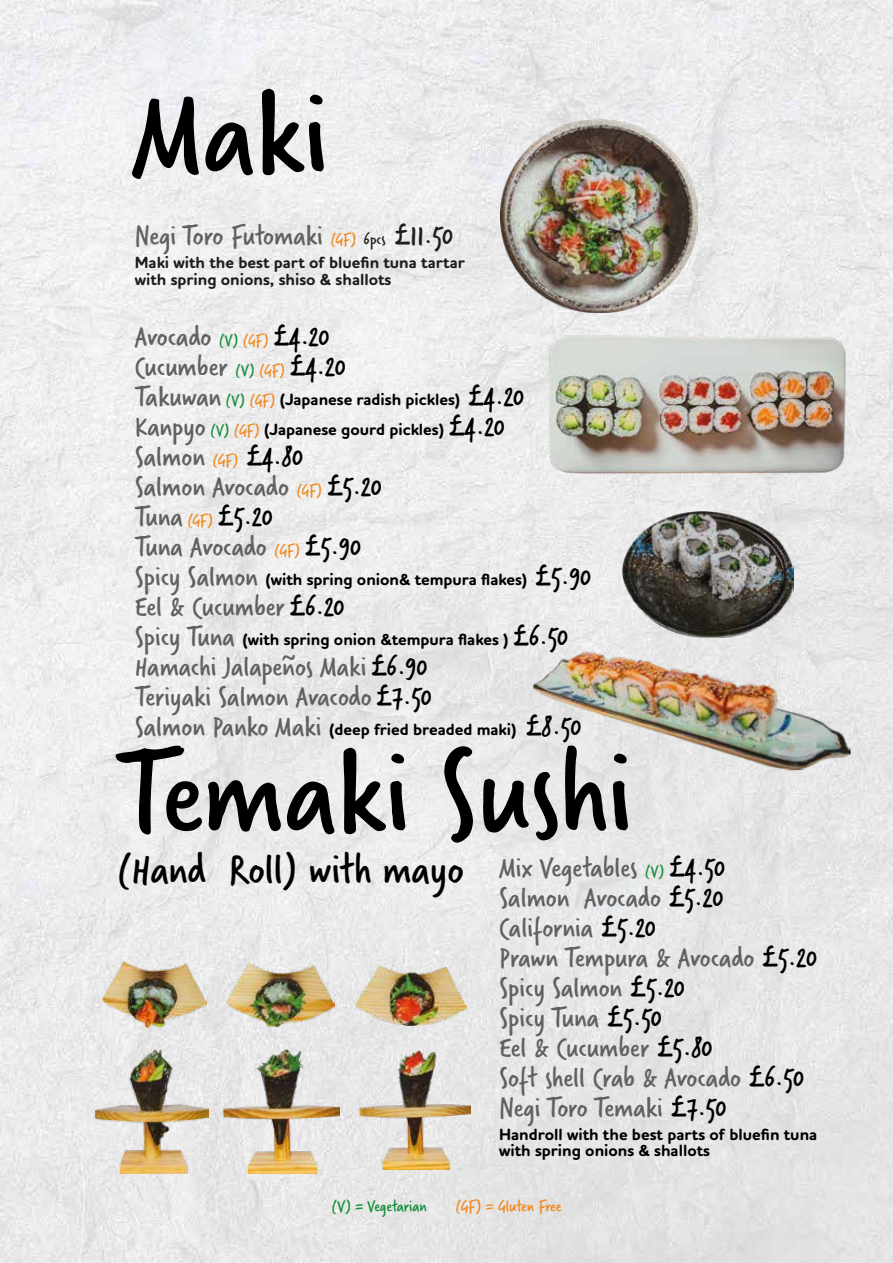
<style>
.page{position:relative;width:893px;height:1263px;background:#fff}
.page>*{position:absolute;margin:0;border:0;box-sizing:border-box;transform-origin:0 0}
.t1{font:127.2px "Verveine";color:#000}
.t2{font:45px "Verveine";color:#000}
.t3{font:30px/30px "Verveine";color:#616160}
.t4{font:17.25px "Verveine";color:#f1881b}
.t5{font:17.25px "Verveine";color:#118d38}
.t6{font:700 16.5px/16.5px "Houschka Rounded";color:#000}
.t7{font:700 16.5px/16.5px "Houschka Rounded";color:#1d1d1b}
.s1{font-size:17.25px;color:#f1881d}
.s2{font-size:17.25px;color:#1d1d1b}
.s3{color:#1d1d1b}
.s4{font-size:17.25px;color:#118d38}
.s5{color:#000}
.s6{font-family:"Verveine";font-weight:400;font-size:30px;color:#616160}
.s7{font-family:"Verveine";font-weight:400;font-size:17.25px;color:#118d38}
.s8{font-family:"Verveine";font-weight:400;font-size:17.25px;color:#f1881d}
.s9{font-family:"Verveine";font-weight:400;font-size:30px}
</style>
<div class="page">
<img style="left:0;top:0;width:893px;height:1263px">
<img style="left:548px;top:336px;width:298px;height:137px">
<img style="left:532px;top:645px;width:319px;height:132px">
<img style="left:356px;top:965px;width:110px;height:60px">
<img style="left:226px;top:963px;width:109px;height:63px">
<img style="left:102px;top:961px;width:105px;height:67px">
<img style="left:359px;top:1051px;width:111px;height:119px">
<img style="left:223px;top:1049px;width:117px;height:125px">
<img style="left:95px;top:1049px;width:114px;height:125px">
<img style="left:500px;top:119px;width:197px;height:194px">
<img style="left:622px;top:511px;width:171px;height:127px">
<h1 class="t1" style="left:132px;top:46px;width:198px">Maki</h1>
<p class="t3" style="left:135px;top:221px;width:320px">Negi Toro Futomaki <span class="s1">(GF)</span> <span class="s2">6pcs</span> <span class="s3">£11.50</span></p>
<p class="t7" style="left:135px;top:255px;width:332px">Maki with the best part of bluefin tuna tartar with spring onions, shiso &amp; shallots</p>
<p class="t3" style="left:135px;top:321px;width:213px">Avocado <span class="s4">(V)</span> <span class="s1">(GF)</span> <span class="s5">£4.20<br></span>Cucumber <span class="s4">(V)</span> <span class="s1">(GF)</span> <span class="s5">£4.20</span></p>
<p class="t6" style="left:135px;top:384px;width:391px;line-height:30px"><span class="s6">Takuwan</span> <span class="s7">(V)</span> <span class="s8">(GF)</span> (Japanese radish pickles) <span class="s9">£4.20<br></span><span class="s6">Kanpyo</span> <span class="s7">(V)</span> <span class="s8">(GF)</span> (Japanese gourd pickles) <span class="s9">£4.20</span></p>
<p class="t3" style="left:135px;top:441px;width:249px">Salmon <span class="s1">(GF)</span> <span class="s5">£4.80<br></span>Salmon Avocado <span class="s1">(GF)</span> <span class="s5">£5.20<br></span>Tuna <span class="s1">(GF)</span> <span class="s5">£5.20<br></span>Tuna Avocado <span class="s1">(GF)</span> <span class="s5">£5.90</span></p>
<p class="t6" style="left:135px;top:571px;width:458px"><span class="s6">Spicy Salmon</span> (with spring onion&amp; tempura flakes) <span class="s9">£5.90</span></p>
<p class="t3" style="left:135px;top:591px;width:212px">Eel &amp; Cucumber <span class="s5">£6.20</span></p>
<p class="t6" style="left:135px;top:631px;width:435px"><span class="s6">Spicy Tuna</span> (with spring onion &amp;tempura flakes ) <span class="s9">£6.50</span></p>
<p class="t3" style="left:135px;top:651px;width:299px">Hamachi Jalapeños Maki <span class="s5">£6.90<br></span>Teriyaki Salmon Avacodo <span class="s5">£7.50</span></p>
<p class="t6" style="left:135px;top:721px;width:448px"><span class="s6">Salmon Panko Maki</span> (deep fried breaded maki) <span class="s9">£8.50</span></p>
<h1 class="t1" style="left:116px;top:705px;width:518px">Temaki Sushi</h1>
<p class="t3" style="left:499px;top:852px;width:320px">Mix Vegetables <span class="s4">(V)</span> <span class="s5">£4.50<br></span>Salmon Avocado <span class="s5">£5.20<br></span>California <span class="s5">£5.20<br></span>Prawn Tempura &amp; Avocado <span class="s5">£5.20<br></span>Spicy Salmon <span class="s5">£5.20<br></span>Spicy Tuna <span class="s5">£5.50<br></span>Eel &amp; Cucumber <span class="s5">£5.80<br></span>Soft shell Crab &amp; Avocado <span class="s5">£6.50<br></span>Negi Toro Temaki <span class="s5">£7.50</span></p>
<p class="t6" style="left:499px;top:1126px;width:320px">Handroll with the best parts of bluefin tuna with spring onions &amp; shallots</p>
<h2 class="t2" style="left:117px;top:838px;width:348px">(Hand Roll) with mayo</h2>
<p class="t5" style="left:331px;top:1194px;width:97px">(V) = Vegetarian</p>
<p class="t4" style="left:456px;top:1194px;width:107px">(GF) = Gluten Free</p>
</div>
